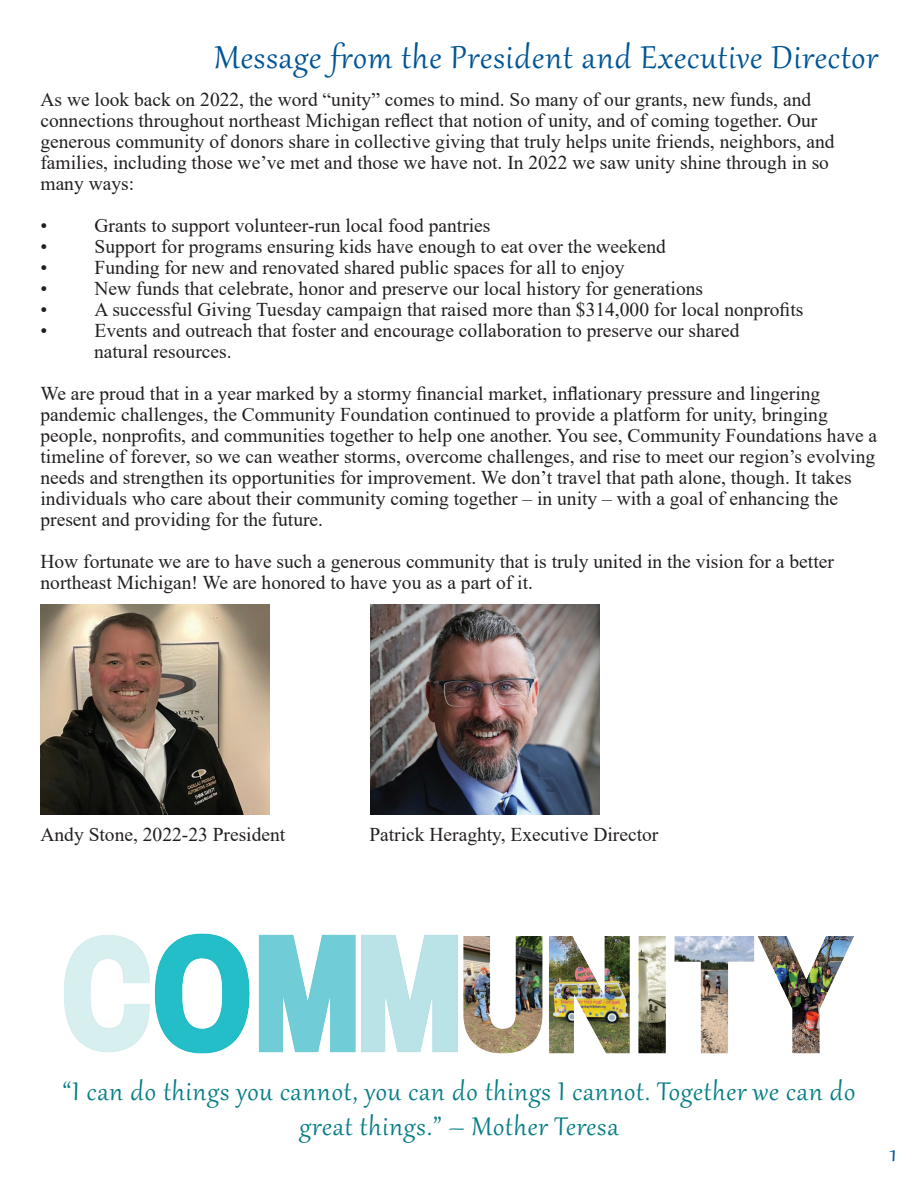
<style>
.page{position:relative;width:918px;height:1188px;background:#fff}
.page>*{position:absolute;margin:0;border:0;box-sizing:border-box;transform-origin:0 0}
.t1{font:39px "Gabriola";letter-spacing:.03em;color:#005595}
.t2{font:31.5px/34.5px "Gabriola";letter-spacing:.03em;color:#087e86;text-align:center}
.t3{font:30px "Gabriola";color:#005595}
.t4{font:19.5px/21px "Times New Roman";color:#231f20}
</style>
<div class="page">
<img style="left:64px;top:933px;width:790px;height:121px">
<img style="left:40px;top:605px;width:230px;height:209px">
<img style="left:370px;top:605px;width:230px;height:209px">
<h1 class="t1" style="left:214px;top:32px;width:665px">Message from the President and Executive Director</h1>
<p class="t4" style="left:40px;top:89px;width:796px">As we look back on 2022, the word “unity” comes to mind. So many of our grants, new funds, and connections throughout northeast Michigan reflect that notion of unity, and of coming together. Our generous community of donors share in collective giving that truly helps unite friends, neighbors, and families, including those we’ve met and those we have not. In 2022 we saw unity shine through in so many ways:</p>
<p class="t4" style="left:40px;top:215px;width:8px">•</p>
<p class="t4" style="left:94px;top:215px;width:398px">Grants to support volunteer-run local food pantries</p>
<p class="t4" style="left:40px;top:236px;width:8px">•</p>
<p class="t4" style="left:94px;top:236px;width:573px">Support for programs ensuring kids have enough to eat over the weekend</p>
<p class="t4" style="left:40px;top:257px;width:8px">•</p>
<p class="t4" style="left:94px;top:257px;width:532px">Funding for new and renovated shared public spaces for all to enjoy</p>
<p class="t4" style="left:40px;top:278px;width:8px">•</p>
<p class="t4" style="left:94px;top:278px;width:610px">New funds that celebrate, honor and preserve our local history for generations</p>
<p class="t4" style="left:40px;top:299px;width:8px">•</p>
<p class="t4" style="left:94px;top:299px;width:710px">A successful Giving Tuesday campaign that raised more than $314,000 for local nonprofits</p>
<p class="t4" style="left:40px;top:320px;width:8px">•</p>
<p class="t4" style="left:94px;top:320px;width:647px">Events and outreach that foster and encourage collaboration to preserve our shared natural resources.</p>
<p class="t4" style="left:40px;top:383px;width:838px">We are proud that in a year marked by a stormy financial market, inflationary pressure and lingering pandemic challenges, the Community Foundation continued to provide a platform for unity, bringing people, nonprofits, and communities together to help one another. You see, Community Foundations have a timeline of forever, so we can weather storms, overcome challenges, and rise to meet our region’s evolving needs and strengthen its opportunities for improvement. We don’t travel that path alone, though. It takes individuals who care about their community coming together – in unity – with a goal of enhancing the present and providing for the future.</p>
<p class="t4" style="left:40px;top:551px;width:795px">How fortunate we are to have such a generous community that is truly united in the vision for a better northeast Michigan! We are honored to have you as a part of it.</p>
<p class="t4" style="left:40px;top:824px;width:246px">Andy Stone, 2022-23 President</p>
<p class="t4" style="left:369px;top:824px;width:290px">Patrick Heraghty, Executive Director</p>
<h2 class="t2" style="left:63px;top:1072px;width:794px">“I can do things you cannot, you can do things I cannot. Together we can do great things.” – Mother Teresa</h2>
<h3 class="t3" style="left:890px;top:1133px;width:8px">1</h3>
</div>
